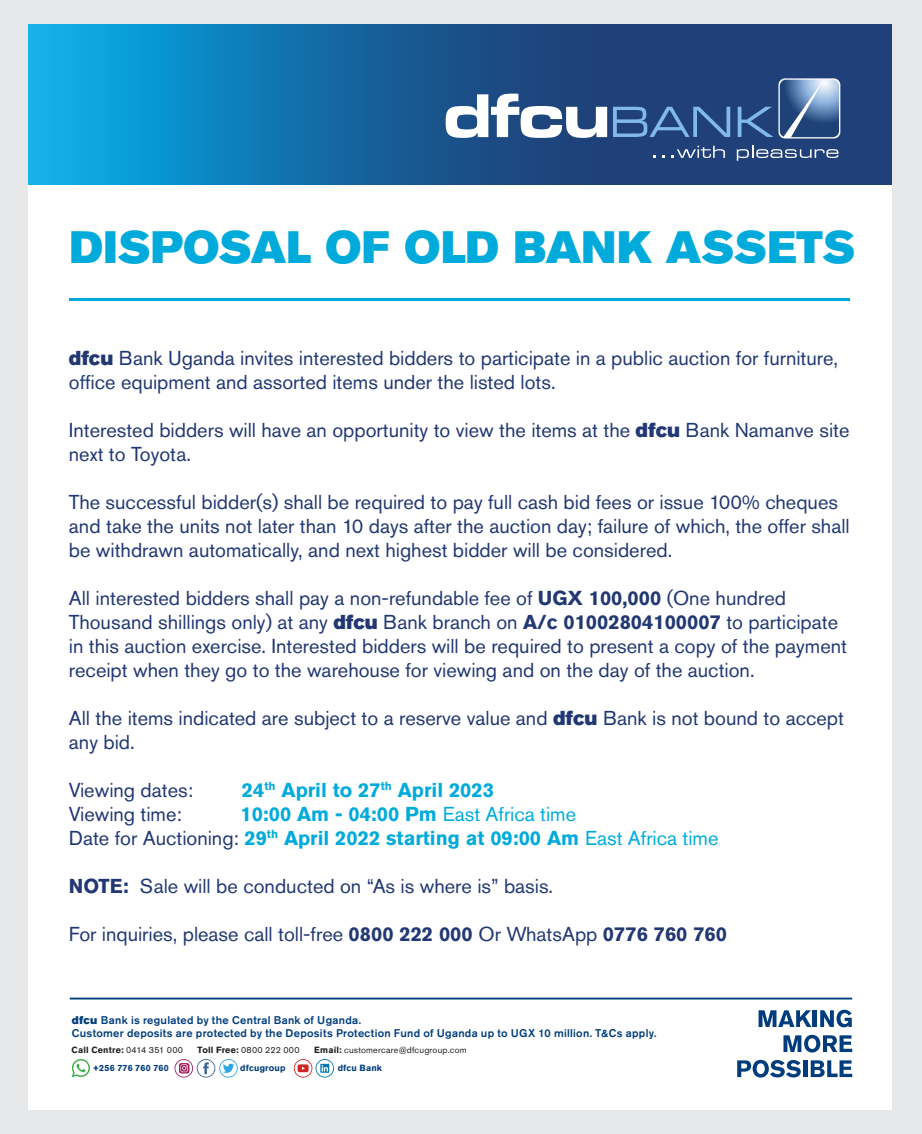
<style>
.page{position:relative;width:922px;height:1134px;background:#fff}
.page>*{position:absolute;margin:0;border:0;box-sizing:border-box;transform-origin:0 0}
.t1{font:45px "Akzidenz Grotesk BQ Super";color:#00abdb}
.t2{font:20px/24px "Akzidenz Grotesk Pro";color:#223874}
.t3{font:700 20px/24px "Akzidenz Grotesk BQ";color:#00abdb}
.t4{font:500 11.25px/12.5px "Akzidenz Grotesk Pro";letter-spacing:.025em;color:#013d7d}
.t5{font:9px "Akzidenz Grotesk Pro";letter-spacing:.025em;color:#231f20}
.t6{font:700 9px "Akzidenz Grotesk Pro";letter-spacing:.02em;color:#013d7d}
.t7{font:700 9px "Akzidenz Grotesk Pro";letter-spacing:.025em;color:#231f20}
.s1{font-family:"Akzidenz Grotesk BQ Super"}
.s2{font-family:"Akzidenz Grotesk BQ";font-weight:700}
.s3{font-family:"Akzidenz Grotesk Pro";font-weight:400}
.s4{font-family:"Akzidenz Grotesk Pro";font-weight:400;color:#223874}
.s5{font-family:"Akzidenz Grotesk Pro Super";font-weight:400}
.s6{font-weight:400}
.s7{font-weight:700}
</style>
<div class="page">
<div style="left:0;top:0;width:921px;height:1134px;background:#e6e7e8"></div>
<div style="left:28px;top:24px;width:863px;height:1086px;background:#fff"></div>
<svg style="left:28px;top:24px;width:863px;height:161px;background:#16659f"></svg>
<svg style="left:445px;top:94px;width:162px;height:44px"></svg>
<svg style="left:671px;top:146px;width:53px;height:12px"></svg>
<svg style="left:736px;top:146px;width:102px;height:15px;background:#516a96"></svg>
<svg style="left:613px;top:107px;width:117px;height:30px;background:#3f679d"></svg>
<svg style="left:737px;top:78px;width:103px;height:60px;background:#50709e"></svg>
<hr style="left:69px;top:298px;width:780px;height:3px;background:#00abdb">
<hr style="left:70px;top:998px;width:782px;height:1px;background:#013d7d">
<svg style="left:758px;top:1010px;width:53px;height:17px"></svg>
<hr style="left:812px;top:1010px;width:4px;height:17px;background:#013d7d">
<svg style="left:820px;top:1010px;width:31px;height:17px"></svg>
<svg style="left:783px;top:1035px;width:69px;height:17px"></svg>
<svg style="left:737px;top:1060px;width:63px;height:17px"></svg>
<hr style="left:803px;top:1060px;width:4px;height:17px;background:#013d7d">
<svg style="left:810px;top:1060px;width:42px;height:17px"></svg>
<svg style="left:72px;top:1059px;width:18px;height:18px"></svg>
<svg style="left:294px;top:1059px;width:40px;height:18px"></svg>
<svg style="left:174px;top:1059px;width:64px;height:18px"></svg>
<h1 class="t1" style="left:69px;top:221px;width:787px">DISPOSAL OF OLD BANK ASSETS</h1>
<p class="t2" style="left:69px;top:346px;width:770px"><span class="s1">dfcu</span> Bank Uganda invites interested bidders to participate in a public auction for furniture, office equipment and assorted items under the listed lots.</p>
<p class="t2" style="left:69px;top:418px;width:781px">Interested bidders will have an opportunity to view the items at the <span class="s1">dfcu</span> Bank Namanve site next to Toyota.</p>
<p class="t2" style="left:69px;top:490px;width:782px">The successful bidder(s) shall be required to pay full cash bid fees or issue 100% cheques and take the units not later than 10 days after the auction day; failure of which, the offer shall be withdrawn automatically, and next highest bidder will be considered.</p>
<p class="t2" style="left:69px;top:586px;width:779px">All interested bidders shall pay a non-refundable fee of <span class="s2">UGX 100,000</span> (One hundred Thousand shillings only) at any <span class="s1">dfcu</span> Bank branch on <span class="s2">A/c 01002804100007</span> to participate in this auction exercise. Interested bidders will be required to present a copy of the payment receipt when they go to the warehouse for viewing and on the day of the auction.</p>
<p class="t2" style="left:69px;top:706px;width:776px">All the items indicated are subject to a reserve value and <span class="s1">dfcu</span> Bank is not bound to accept any bid.</p>
<p class="t2" style="left:69px;top:778px;width:126px">Viewing dates:</p>
<p class="t3" style="left:242px;top:778px;width:253px">24<sup>th</sup> April to 27<sup>th</sup> April 2023</p>
<p class="t2" style="left:69px;top:802px;width:114px">Viewing time:</p>
<p class="t3" style="left:69px;top:802px;width:651px;text-indent:171px">10:00 Am - 04:00 Pm <span class="s3">East Africa time<br></span><span class="s4">Date for Auctioning:</span> 29<sup>th</sup> April 2022 starting at 09:00 Am <span class="s3">East Africa time</span></p>
<p class="t2" style="left:69px;top:874px;width:485px"><span class="s2">NOTE:</span> Sale will be conducted on “As is where is” basis.</p>
<p class="t2" style="left:69px;top:922px;width:659px">For inquiries, please call toll-free <span class="s2">0800 222 000</span> Or WhatsApp <span class="s2">0776 760 760</span></p>
<p class="t4" style="left:72px;top:1014px;width:586px"><span class="s5">dfcu</span> Bank is regulated by the Central Bank of Uganda.<br>Customer deposits are protected by the Deposits Protection Fund of Uganda up to UGX 10 million. T&amp;Cs apply.</p>
<p class="t6" style="left:93px;top:1062px;width:77px">+256 776 760 760</p>
<p class="t6" style="left:240px;top:1062px;width:47px">dfcugroup</p>
<p class="t6" style="left:337px;top:1062px;width:46px">dfcu Bank</p>
<p class="t7" style="left:72px;top:1044px;width:113px">Call Centre: <span class="s6">0414 351 000</span></p>
<p class="t5" style="left:197px;top:1044px;width:104px"><span class="s7">Toll Free:</span> 0800 222 000</p>
<p class="t5" style="left:314px;top:1044px;width:154px"><span class="s7">Email:</span> customercare@dfcugroup.com</p>
</div>
